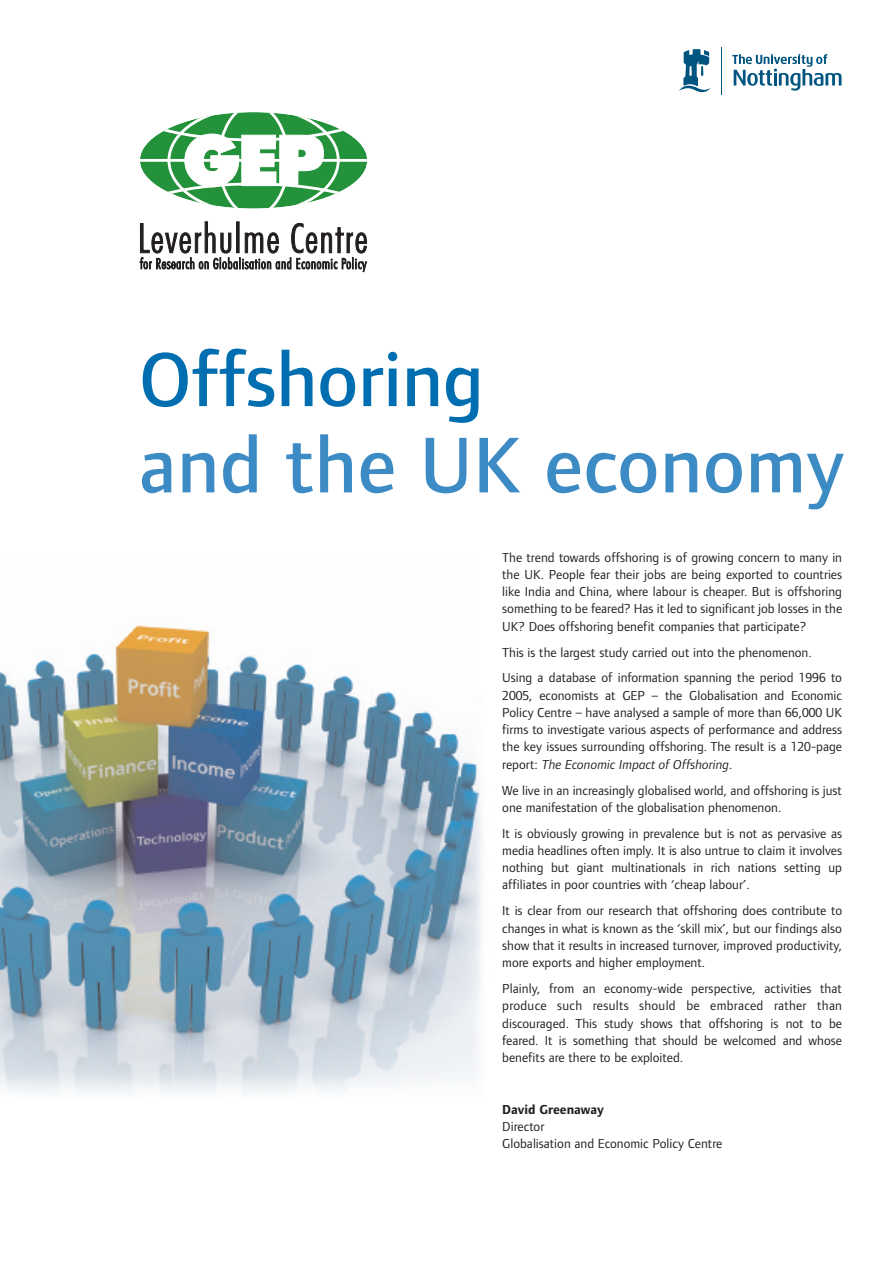
<style>
.page{position:relative;width:893px;height:1263px;background:#fff}
.page>*{position:absolute;margin:0;border:0;box-sizing:border-box;transform-origin:0 0}
.t1{font:500 81.75px "Foundry Form Sans";letter-spacing:.005em;color:#3d8bc4}
.t2{font:500 79.5px "Foundry Form Sans";letter-spacing:-.005em;color:#006eb0}
.t3{font:13.5px/17.2px "Foundry Form Sans";color:#231f20;text-align:justify}
.t4{font:700 13.5px "Foundry Form Sans";color:#231f20}
.s1{font-style:italic}
</style>
<div class="page">
<img style="left:0;top:625px;width:482px;height:468px">
<svg style="left:732px;top:54px;width:109px;height:37px"></svg>
<svg style="left:679px;top:49px;width:32px;height:43px"></svg>
<hr style="left:721px;top:47px;width:1px;height:48px;background:#005480">
<svg style="left:140px;top:222px;width:227px;height:50px"></svg>
<svg style="left:140px;top:112px;width:227px;height:97px"></svg>
<h2 class="t2" style="left:139px;top:335px;width:347px">Offshoring</h2>
<h1 class="t1" style="left:139px;top:419px;width:707px">and the UK economy</h1>
<p class="t3" style="left:502px;top:548px;width:342px">The trend towards offshoring is of growing concern to many in the UK. People fear their jobs are being exported to countries like India and China, where labour is cheaper. But is offshoring something to be feared? Has it led to significant job losses in the UK? Does offshoring benefit companies that participate?</p>
<p class="t3" style="left:502px;top:639px;width:341px;line-height:25.8px">This is the largest study carried out into the phenomenon.<br>Using a database of information spanning the period 1996 to</p>
<p class="t3" style="left:502px;top:686px;width:341px">2005, economists at GEP – the Globalisation and Economic Policy Centre – have analysed a sample of more than 66,000 UK firms to investigate various aspects of performance and address the key issues surrounding offshoring. The result is a 120-page report: <span class="s1">The Economic Impact of Offshoring</span>.</p>
<p class="t3" style="left:502px;top:781px;width:341px">We live in an increasingly globalised world, and offshoring is just one manifestation of the globalisation phenomenon.</p>
<p class="t3" style="left:502px;top:824px;width:341px">It is obviously growing in prevalence but is not as pervasive as media headlines often imply. It is also untrue to claim it involves nothing but giant multinationals in rich nations setting up affiliates in poor countries with ‘cheap labour’.</p>
<p class="t3" style="left:502px;top:902px;width:341px">It is clear from our research that offshoring does contribute to changes in what is known as the ‘skill mix’, but our findings also show that it results in increased turnover, improved productivity, more exports and higher employment.</p>
<p class="t3" style="left:502px;top:980px;width:341px">Plainly, from an economy-wide perspective, activities that produce such results should be embraced rather than discouraged. This study shows that offshoring is not to be feared. It is something that should be welcomed and whose benefits are there to be exploited.</p>
<p class="t4" style="left:502px;top:1102px;width:103px">David Greenaway</p>
<p class="t3" style="left:502px;top:1118px;width:222px">Director<br>Globalisation and Economic Policy Centre</p>
</div>
